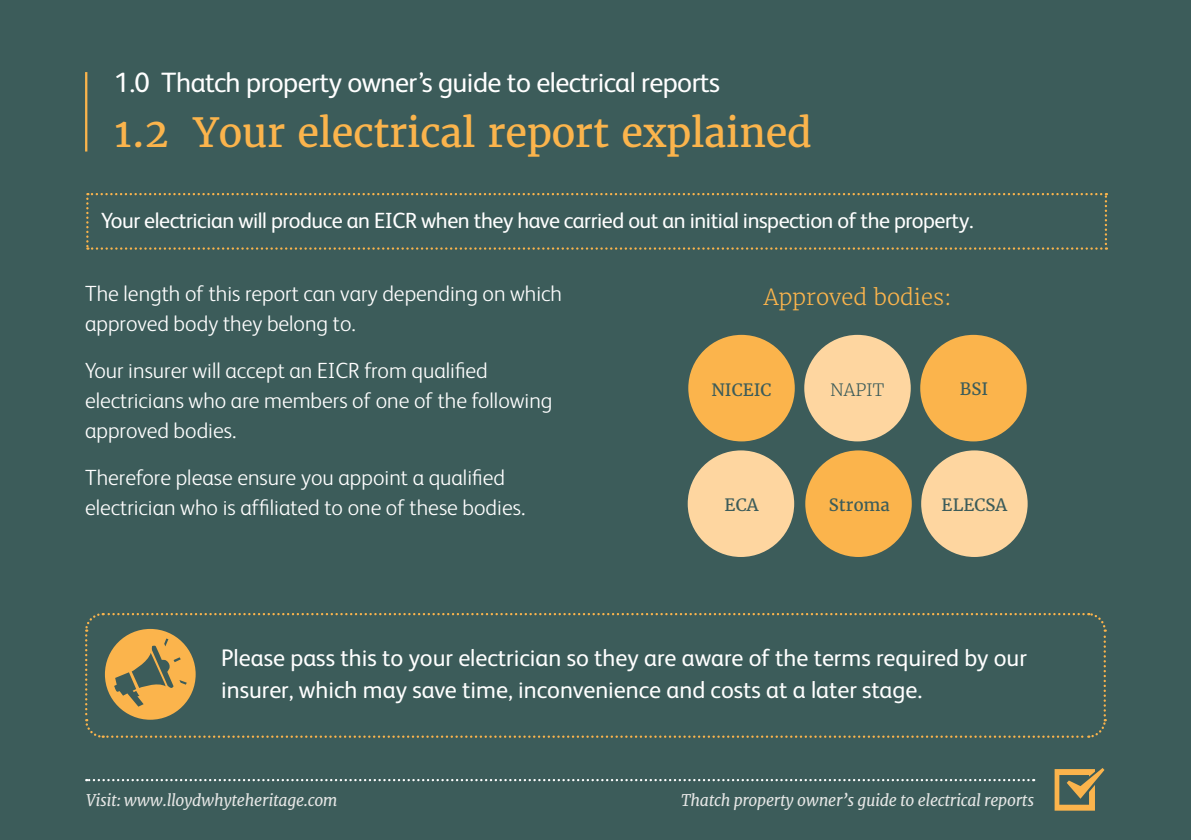
<style>
.page{position:relative;width:1191px;height:840px;background:#fff}
.page>*{position:absolute;margin:0;border:0;box-sizing:border-box;transform-origin:0 0}
.Subheading{font:40px "Merriweather";letter-spacing:-.01em;color:#fbb44c}
.Section_Heading{font:28px "FS Albert";letter-spacing:-.02em;color:#fff}
.Intro_Body_Copy{font:24px/32px "FS Albert";color:#fff}
.Intro_Body_Copy-2{font:300 22px/30px "FS Albert";color:#fff}
.Intro_Body_Copy-3{font:22px "FS Albert";letter-spacing:-.02em;color:#fff}
.Intro_Body_Copy-4{font:300 22px "Merriweather";color:#fbb44c}
.Intro_Body_Copy-5{font:17px "Merriweather";color:#3c5c5a}
.Intro_Body_Copy-6{font:300 17px "Merriweather";color:#3c5c5a}
.Section_Heading-2{font:italic 16px "Merriweather";letter-spacing:-.02em;color:#e5e6e5}
</style>
<div class="page">
<div style="left:0;top:0;width:1191px;height:839px;background:#3c5c5a"></div>
<svg style="left:86px;top:193px;width:1021px;height:56px"></svg>
<hr style="left:85px;top:72px;width:2px;height:79px;background:#fbb44c">
<svg style="left:85px;top:613px;width:1022px;height:125px"></svg>
<div style="left:804px;top:334px;width:106px;height:107px;background:#fed6a0;border-radius:50%"></div>
<div style="left:688px;top:334px;width:106px;height:107px;background:#fbb44c;border-radius:50%"></div>
<div style="left:920px;top:334px;width:106px;height:107px;background:#fbb44c;border-radius:50%"></div>
<div style="left:687px;top:450px;width:107px;height:106px;background:#fed6a0;border-radius:50%"></div>
<div style="left:921px;top:450px;width:106px;height:106px;background:#fed6a0;border-radius:50%"></div>
<div style="left:805px;top:450px;width:106px;height:106px;background:#fbb44c;border-radius:50%"></div>
<svg style="left:86px;top:779px;width:948px;height:1px"></svg>
<svg style="left:1054px;top:768px;width:50px;height:42px"></svg>
<p class="Section_Heading" style="left:115px;top:64px;width:607px">1.0 Thatch property owner’s guide to electrical reports</p>
<p class="Subheading" style="left:115px;top:108px;width:699px">1.2 Your electrical report explained</p>
<p class="Intro_Body_Copy-3" style="left:101px;top:206px;width:874px">Your electrician will produce an EICR when they have carried out an initial inspection of the property.</p>
<p class="Intro_Body_Copy-2" style="left:85px;top:277px;width:478px">The length of this report can vary depending on which approved body they belong to.</p>
<p class="Intro_Body_Copy-2" style="left:85px;top:354px;width:469px">Your insurer will accept an EICR from qualified electricians who are members of one of the following approved bodies.</p>
<p class="Intro_Body_Copy-2" style="left:85px;top:461px;width:442px">Therefore please ensure you appoint a qualified electrician who is affiliated to one of these bodies.</p>
<p class="Intro_Body_Copy-4" style="left:763px;top:284px;width:189px">Approved bodies:</p>
<p class="Intro_Body_Copy-5" style="left:711px;top:379px;width:62px">NICEIC</p>
<p class="Intro_Body_Copy-6" style="left:830px;top:379px;width:56px">NAPIT</p>
<p class="Intro_Body_Copy-5" style="left:960px;top:378px;width:30px">BSI</p>
<p class="Intro_Body_Copy-5" style="left:724px;top:494px;width:35px">ECA</p>
<p class="Intro_Body_Copy-5" style="left:829px;top:494px;width:63px">Stroma</p>
<p class="Intro_Body_Copy-5" style="left:941px;top:494px;width:67px">ELECSA</p>
<p class="Intro_Body_Copy" style="left:221px;top:640px;width:807px">Please pass this to your electrician so they are aware of the terms required by our insurer, which may save time, inconvenience and costs at a later stage.</p>
<p class="Section_Heading-2" style="left:86px;top:790px;width:253px">Visit: www.lloydwhyteheritage.com</p>
<p class="Section_Heading-2" style="left:681px;top:790px;width:354px">Thatch property owner’s guide to electrical reports</p>
</div>
